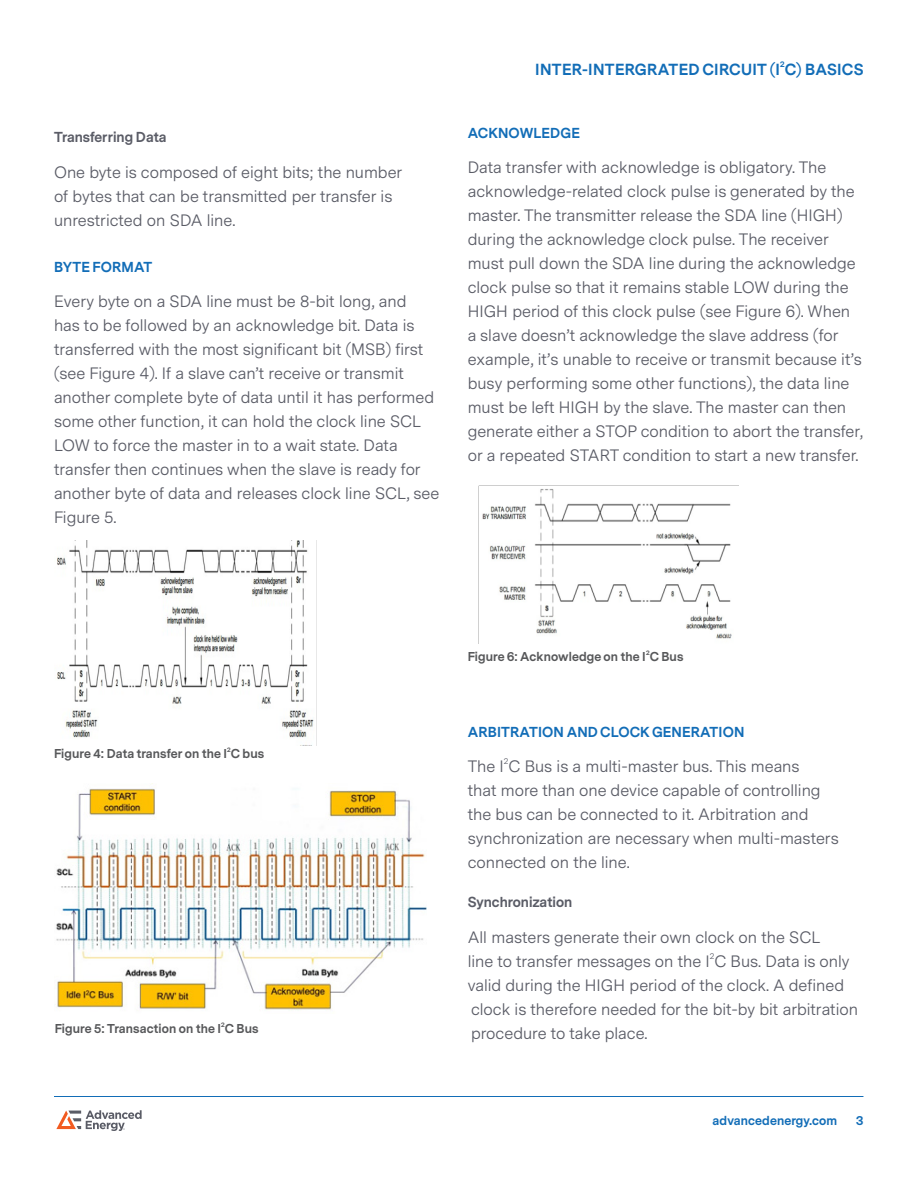
<style>
.page{position:relative;width:918px;height:1188px;background:#fff}
.page>*{position:absolute;margin:0;border:0;box-sizing:border-box;transform-origin:0 0}
.Product_Overview_bod{font:16.5px/24px "Messina Sans";color:#5a5c66}
.t1{font:700 15px "Messina Sans";letter-spacing:.02em;color:#126db7}
.Product_Overview_bod-2{font:700 13.5px "Messina Sans";color:#5a5c66}
.Product_Overview_bod-3{font:700 13.5px "Messina Sans";letter-spacing:.01em;color:#126db7}
.AE___Page_Heading{font:700 13.5px "Messina Sans";letter-spacing:.01em;color:#126db7}
.t2{font:700 12px "Messina Sans";letter-spacing:.01em;color:#57585a}
.t3{font:700 12px "Messina Sans";letter-spacing:.01em;color:#126db7}
.Product_Overview_bod-4{font:8.25px "Messina Sans";color:#5a5c66}
.t4{font:700 7.5px "Messina Sans";color:#126db7}
.t5{font:700 6px "Messina Sans";color:#57585a}
</style>
<div class="page">
<hr style="left:54px;top:1096px;width:809px;height:1px;background:#126db7">
<svg style="left:56px;top:1110px;width:86px;height:21px"></svg>
<img style="left:57px;top:541px;width:260px;height:204px">
<img style="left:55px;top:788px;width:372px;height:222px">
<img style="left:478px;top:485px;width:260px;height:159px">
<p class="Product_Overview_bod-2" style="left:54px;top:127px;width:114px">Transferring Data</p>
<p class="Product_Overview_bod" style="left:54px;top:160px;width:350px">One byte is composed of eight bits; the number of bytes that can be transmitted per transfer is unrestricted on SDA line.</p>
<p class="AE___Page_Heading" style="left:54px;top:258px;width:100px">BYTE FORMAT</p>
<p class="Product_Overview_bod" style="left:54px;top:290px;width:387px">Every byte on a SDA line must be 8-bit long, and<br>has to be followed by an acknowledge bit. Data is transferred with the most significant bit (MSB) first (see Figure 4). If a slave can’t receive or transmit another complete byte of data until it has performed some other function, it can hold the clock line SCL LOW to force the master in to a wait state. Data transfer then continues when the slave is ready for another byte of data and releases clock line SCL, see Figure 5.</p>
<p class="t1" style="left:535px;top:59px;width:330px">INTER-INTERGRATED CIRCUIT (I C) BASICS</p>
<p class="t4" style="left:780px;top:59px;width:6px">2</p>
<p class="AE___Page_Heading" style="left:468px;top:123px;width:114px">ACKNOWLEDGE</p>
<p class="Product_Overview_bod" style="left:468px;top:156px;width:397px">Data transfer with acknowledge is obligatory. The acknowledge-related clock pulse is generated by the master. The transmitter release the SDA line (HIGH) during the acknowledge clock pulse. The receiver must pull down the SDA line during the acknowledge clock pulse so that it remains stable LOW during the HIGH period of this clock pulse (see Figure 6). When a slave doesn’t acknowledge the slave address (for example, it’s unable to receive or transmit because it’s busy performing some other functions), the data line must be left HIGH by the slave. The master can then generate either a STOP condition to abort the transfer, or a repeated START condition to start a new transfer.</p>
<p class="t5" style="left:227px;top:746px;width:5px">2</p>
<p class="t2" style="left:54px;top:745px;width:212px">Figure 4: Data transfer on the I C bus</p>
<p class="t5" style="left:221px;top:1020px;width:5px">2</p>
<p class="t2" style="left:55px;top:1020px;width:205px">Figure 5: Transaction on the I C Bus</p>
<p class="t5" style="left:646px;top:649px;width:5px">2</p>
<p class="t2" style="left:468px;top:648px;width:217px">Figure 6: Acknowledge on the I C Bus</p>
<p class="Product_Overview_bod-3" style="left:468px;top:722px;width:278px">ARBITRATION AND CLOCK GENERATION</p>
<p class="Product_Overview_bod" style="left:468px;top:755px;width:333px">The I C Bus is a multi-master bus. This means</p>
<p class="Product_Overview_bod-4" style="left:504px;top:756px;width:6px">2</p>
<p class="Product_Overview_bod" style="left:468px;top:779px;width:373px">that more than one device capable of controlling the bus can be connected to it. Arbitration and synchronization are necessary when multi-masters connected on the line.</p>
<p class="Product_Overview_bod-2" style="left:468px;top:893px;width:106px">Synchronization</p>
<p class="Product_Overview_bod" style="left:468px;top:926px;width:383px">All masters generate their own clock on the SCL line to transfer messages on the I C Bus. Data is only</p>
<p class="Product_Overview_bod-4" style="left:710px;top:951px;width:6px">2</p>
<p class="Product_Overview_bod" style="left:468px;top:974px;width:392px">valid during the HIGH period of the clock. A defined clock is therefore needed for the bit-by bit arbitration procedure to take place.</p>
<p class="t3" style="left:713px;top:1113px;width:126px">advancedenergy.com</p>
<p class="t3" style="left:856px;top:1113px;width:9px">3</p>
</div>
